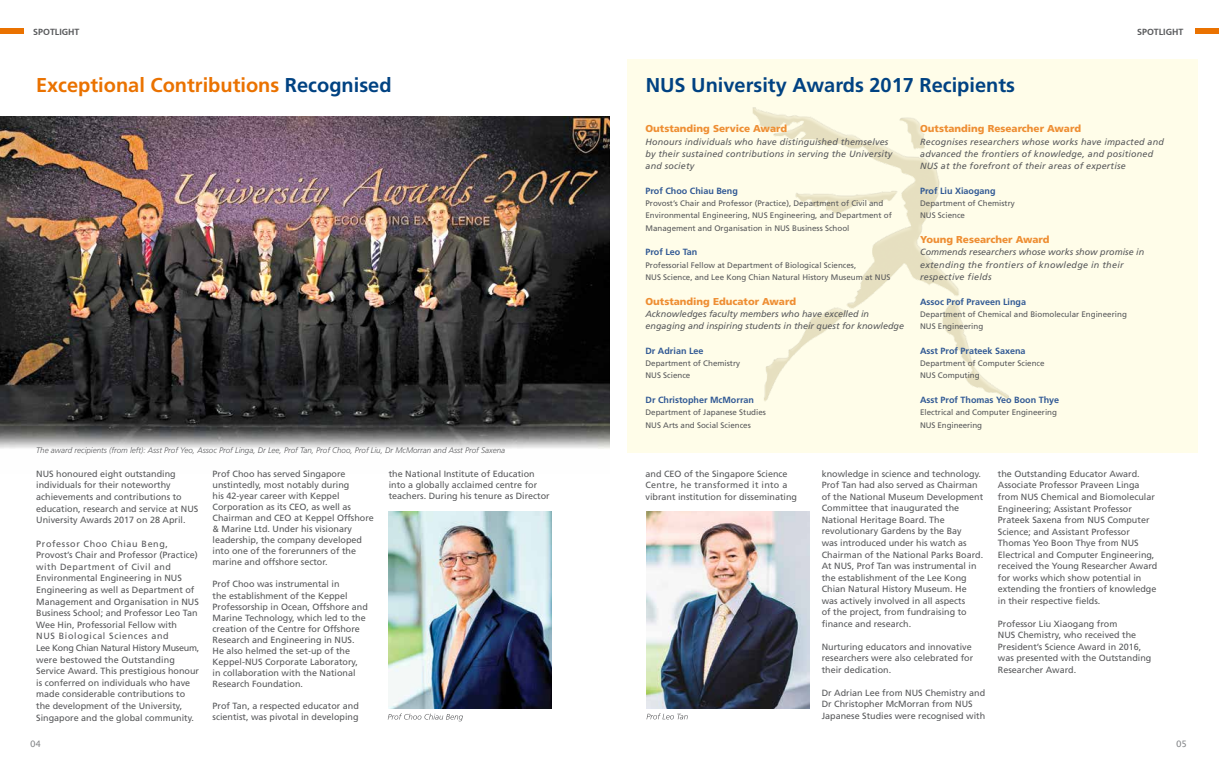
<style>
.page{position:relative;width:1219px;height:766px;background:#fff}
.page>*{position:absolute;margin:0;border:0;box-sizing:border-box;transform-origin:0 0}
.t1{font:700 20px "Frutiger LT Std";color:#ea7200}
.t2{font:700 20px "Frutiger LT Std";color:#004282}
.t3{font:900 10px "Frutiger";color:#ee8e33}
.t4{font:9px/11.5px "Frutiger";color:#58595b}
.t5{font:italic 9px/12.3px "Frutiger";letter-spacing:.02em;color:#58595b}
.t6{font:700 9px "Frutiger";color:#315994}
.t7{font:italic 9px/12.3px "Frutiger";color:#58595b}
.t8{font:700 8.9px "Frutiger CE";color:#58595b}
.t9{font:8.9px "Lucida Sans Unicode";color:#808285}
.t10{font:8px/12.3px "Frutiger";color:#58595b}
.t11{font:italic 300 8px "Frutiger";color:#58595b}
.s1{color:#004282}
</style>
<div class="page">
<div style="left:0;top:28px;width:23px;height:6px;background:#ea7200"></div>
<div style="left:1196px;top:28px;width:23px;height:6px;background:#ea7200"></div>
<img style="left:0;top:116px;width:609px;height:333px">
<div style="left:627px;top:59px;width:571px;height:393px;background:#fffde9"></div>
<img style="left:388px;top:511px;width:163px;height:197px">
<img style="left:646px;top:511px;width:164px;height:197px">
<svg style="left:646px;top:713px;width:42px;height:6px"></svg>
<img style="left:752px;top:107px;width:257px;height:294px">
<svg style="left:388px;top:713px;width:75px;height:8px"></svg>
<p class="t8" style="left:33px;top:26px;width:48px">SPOTLIGHT</p>
<p class="t8" style="left:1137px;top:26px;width:48px">SPOTLIGHT</p>
<h1 class="t1" style="left:36px;top:73px;width:357px">Exceptional Contributions <span class="s1">Recognised</span></h1>
<p class="t11" style="left:36px;top:445px;width:470px">The award recipients (from left): Asst Prof Yeo, Assoc Prof Linga, Dr Lee, Prof Tan, Prof Choo, Prof Liu, Dr McMorran and Asst Prof Saxena</p>
<h1 class="t2" style="left:646px;top:73px;width:371px">NUS University Awards 2017 Recipients</h1>
<p class="t3" style="left:645px;top:123px;width:143px">Outstanding Service Award</p>
<p class="t5" style="left:645px;top:135px;width:248px">Honours individuals who have distinguished themselves by their sustained contributions in serving the University and society</p>
<p class="t6" style="left:645px;top:185px;width:94px">Prof Choo Chiau Beng</p>
<p class="t10" style="left:645px;top:197px;width:248px">Provost’s Chair and Professor (Practice), Department of Civil and<br>Environmental Engineering, NUS Engineering, and Department of<br>Management and Organisation in NUS Business School</p>
<p class="t6" style="left:645px;top:247px;width:53px">Prof Leo Tan</p>
<p class="t10" style="left:645px;top:258px;width:246px">Professorial Fellow at Department of Biological Sciences,<br>NUS Science, and Lee Kong Chian Natural History Museum at NUS</p>
<p class="t3" style="left:645px;top:295px;width:152px">Outstanding Educator Award</p>
<p class="t7" style="left:645px;top:307px;width:260px">Acknowledges faculty members who have excelled in engaging and inspiring students in their quest for knowledge</p>
<p class="t6" style="left:645px;top:345px;width:60px">Dr Adrian Lee</p>
<p class="t10" style="left:645px;top:357px;width:96px">Department of Chemistry<br>NUS Science</p>
<p class="t6" style="left:645px;top:394px;width:110px">Dr Christopher McMorran</p>
<p class="t10" style="left:645px;top:406px;width:122px">Department of Japanese Studies<br>NUS Arts and Social Sciences</p>
<p class="t3" style="left:920px;top:123px;width:162px">Outstanding Researcher Award</p>
<p class="t5" style="left:920px;top:135px;width:245px">Recognises researchers whose works have impacted and advanced the frontiers of knowledge, and positioned<br>NUS at the forefront of their areas of expertise</p>
<p class="t6" style="left:920px;top:185px;width:77px">Prof Liu Xiaogang</p>
<p class="t10" style="left:920px;top:197px;width:96px">Department of Chemistry<br>NUS Science</p>
<p class="t3" style="left:920px;top:233px;width:131px">Young Researcher Award</p>
<p class="t5" style="left:920px;top:246px;width:226px">Commends researchers whose works show promise in extending the frontiers of knowledge in their respective fields</p>
<p class="t6" style="left:920px;top:296px;width:107px">Assoc Prof Praveen Linga</p>
<p class="t10" style="left:920px;top:308px;width:208px">Department of Chemical and Biomolecular Engineering<br>NUS Engineering</p>
<p class="t6" style="left:920px;top:345px;width:107px">Asst Prof Prateek Saxena</p>
<p class="t10" style="left:920px;top:357px;width:126px">Department of Computer Science<br>NUS Computing</p>
<p class="t6" style="left:920px;top:394px;width:141px">Asst Prof Thomas Yeo Boon Thye</p>
<p class="t10" style="left:920px;top:406px;width:138px">Electrical and Computer Engineering<br>NUS Engineering</p>
<p class="t4" style="left:36px;top:467px;width:164px">NUS honoured eight outstanding individuals for their noteworthy achievements and contributions to education, research and service at NUS University Awards 2017 on 28 April.</p>
<p class="t4" style="left:36px;top:537px;width:165px">Professor Choo Chiau Beng, Provost’s Chair and Professor (Practice) with Department of Civil and Environmental Engineering in NUS Engineering as well as Department of Management and Organisation in NUS Business School; and Professor Leo Tan Wee Hin, Professorial Fellow with<br>NUS Biological Sciences and<br>Lee Kong Chian Natural History Museum, were bestowed the Outstanding Service Award. This prestigious honour is conferred on individuals who have made considerable contributions to the development of the University, Singapore and the global community.</p>
<p class="t4" style="left:213px;top:468px;width:163px;line-height:11.1px">Prof Choo has served Singapore unstintedly, most notably during<br>his 42-year career with Keppel<br>Corporation as its CEO, as well as<br>Chairman and CEO at Keppel Offshore &amp; Marine Ltd. Under his visionary leadership, the company developed into one of the forerunners of the marine and offshore sector.</p>
<p class="t4" style="left:213px;top:578px;width:157px;line-height:11.1px">Prof Choo was instrumental in<br>the establishment of the Keppel<br>Professorship in Ocean, Offshore and<br>Marine Technology, which led to the creation of the Centre for Offshore<br>Research and Engineering in NUS.<br>He also helmed the set-up of the<br>Keppel-NUS Corporate Laboratory, in collaboration with the National<br>Research Foundation.</p>
<p class="t4" style="left:213px;top:700px;width:148px;line-height:11.1px">Prof Tan, a respected educator and scientist, was pivotal in developing</p>
<p class="t4" style="left:389px;top:468px;width:163px;line-height:11.1px">the National Institute of Education into a globally acclaimed centre for teachers. During his tenure as Director</p>
<p class="t4" style="left:645px;top:468px;width:144px;line-height:11.1px">and CEO of the Singapore Science<br>Centre, he transformed it into a</p>
<p class="t4" style="left:645px;top:491px;width:153px">vibrant institution for disseminating</p>
<p class="t4" style="left:822px;top:468px;width:163px">knowledge in science and technology.<br>Prof Tan had also served as Chairman of the National Museum Development Committee that inaugurated the National Heritage Board. The revolutionary Gardens by the Bay<br>was introduced under his watch as Chairman of the National Parks Board.<br>At NUS, Prof Tan was instrumental in the establishment of the Lee Kong Chian Natural History Museum. He was actively involved in all aspects<br>of the project, from fundraising to finance and research.</p>
<p class="t4" style="left:822px;top:640px;width:153px">Nurturing educators and innovative researchers were also celebrated for their dedication.</p>
<p class="t4" style="left:822px;top:686px;width:165px">Dr Adrian Lee from NUS Chemistry and<br>Dr Christopher McMorran from NUS<br>Japanese Studies were recognised with</p>
<p class="t4" style="left:998px;top:468px;width:161px">the Outstanding Educator Award.<br>Associate Professor Praveen Linga from NUS Chemical and Biomolecular Engineering; Assistant Professor Prateek Saxena from NUS Computer Science; and Assistant Professor Thomas Yeo Boon Thye from NUS Electrical and Computer Engineering, received the Young Researcher Award for works which show potential in extending the frontiers of knowledge in their respective fields.</p>
<p class="t4" style="left:998px;top:617px;width:155px">Professor Liu Xiaogang from<br>NUS Chemistry, who received the<br>President’s Science Award in 2016, was presented with the Outstanding<br>Researcher Award.</p>
<p class="t9" style="left:30px;top:736px;width:13px">04</p>
<p class="t9" style="left:1176px;top:736px;width:13px">05</p>
</div>
